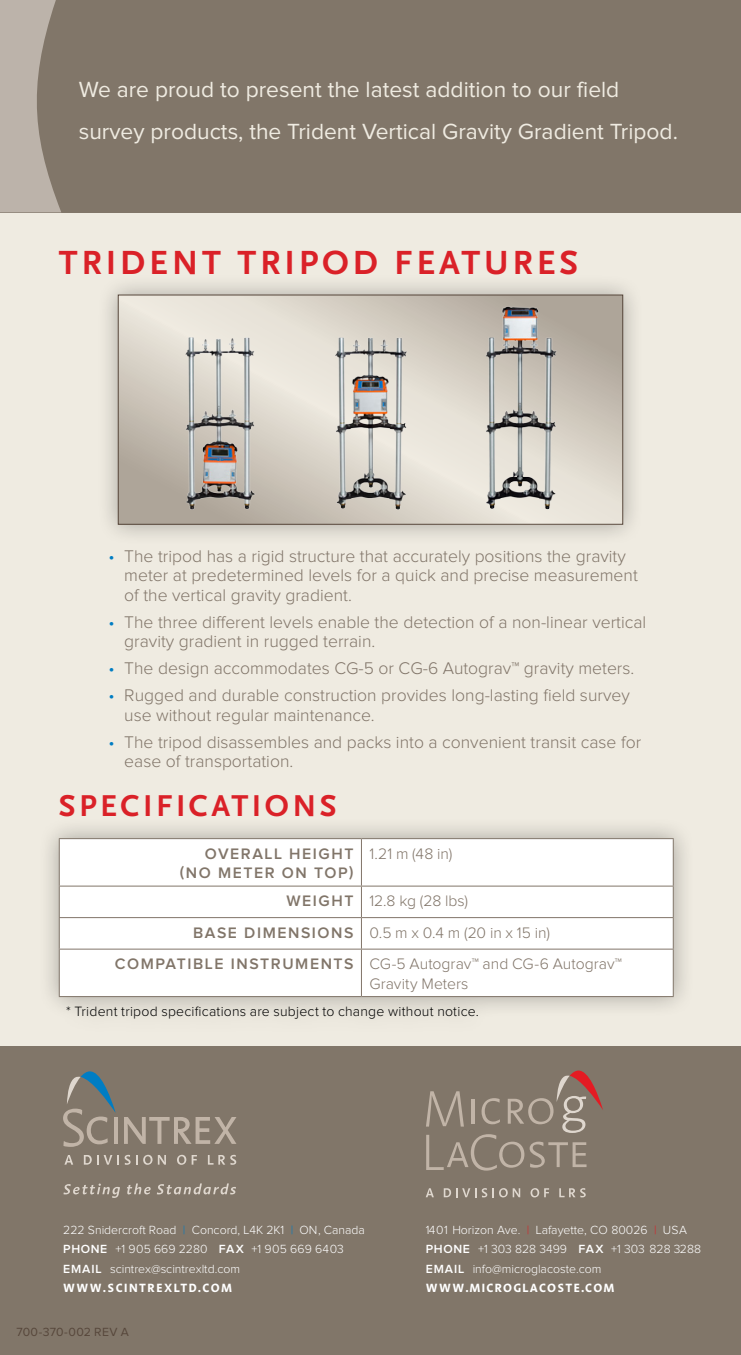
<style>
.page{position:relative;width:741px;height:1355px;background:#fff}
.page>*{position:absolute;margin:0;border:0;box-sizing:border-box;transform-origin:0 0}
.t1{font:700 35px "Scala Sans";letter-spacing:.11em;color:#da2128}
.t2{font:700 31.5px "Scala Sans";letter-spacing:.11em;color:#da2128}
.t3{font:22.75px/42px "Proxima Nova";color:#efebe1}
.t4{font:300 17.5px/19.2px "Proxima Nova";color:#817569}
.t5{font:300 15.75px "Proxima Nova";color:#817569}
.t6{font:600 15.75px/19.2px "Proxima Nova";letter-spacing:.1em;color:#817569;text-align:right}
.t7{font:300 14px "Proxima Nova";letter-spacing:.015em;color:#000}
.t8{font:300 12.25px/19.2px "Proxima Nova";color:#fff}
.t9{font:700 12.25px "Linotype Aroma";letter-spacing:.105em;color:#fff}
.t10{font:12.25px "Proxima Nova";letter-spacing:.02em;color:#57473b}
.s1{color:#007dc3}
.s2{font-weight:600}
.s3{color:#da2128}
</style>
<div class="page">
<div style="left:0;top:87px;width:740px;height:1069px;background:#efebe1"></div>
<div style="left:0;top:1046px;width:740px;height:308px;background:#817669"></div>
<div style="left:37px;top:817px;width:658px;height:220px;background:#000;opacity:.3"></div>
<div style="left:60px;top:839px;width:612px;height:157px;background:#fff"></div>
<hr style="left:59px;top:838px;width:302px;height:1px;background:#817569">
<hr style="left:59px;top:839px;width:1px;height:46px;background:#817569">
<hr style="left:361px;top:838px;width:312px;height:1px;background:#817569">
<hr style="left:361px;top:839px;width:1px;height:46px;background:#817569">
<hr style="left:672px;top:839px;width:1px;height:46px;background:#817569">
<hr style="left:59px;top:885px;width:302px;height:1px;background:#817569">
<hr style="left:59px;top:886px;width:1px;height:31px;background:#817569">
<hr style="left:361px;top:885px;width:312px;height:1px;background:#817569">
<hr style="left:361px;top:886px;width:1px;height:31px;background:#817569">
<hr style="left:672px;top:886px;width:1px;height:31px;background:#817569">
<hr style="left:59px;top:917px;width:302px;height:1px;background:#817569">
<hr style="left:59px;top:918px;width:1px;height:30px;background:#817569">
<hr style="left:361px;top:917px;width:312px;height:1px;background:#817569">
<hr style="left:361px;top:918px;width:1px;height:30px;background:#817569">
<hr style="left:672px;top:918px;width:1px;height:30px;background:#817569">
<hr style="left:59px;top:948px;width:302px;height:1px;background:#817569">
<hr style="left:59px;top:949px;width:1px;height:47px;background:#817569">
<hr style="left:361px;top:948px;width:312px;height:1px;background:#817569">
<hr style="left:361px;top:949px;width:1px;height:47px;background:#817569">
<hr style="left:672px;top:949px;width:1px;height:47px;background:#817569">
<hr style="left:59px;top:996px;width:302px;height:1px;background:#817569">
<hr style="left:361px;top:996px;width:312px;height:1px;background:#817569">
<div style="left:0;top:0;width:740px;height:212px;background:#817669"></div>
<svg style="left:0;top:0;width:61px;height:212px"></svg>
<svg style="left:426px;top:1070px;width:176px;height:100px"></svg>
<svg style="left:426px;top:1188px;width:7px;height:9px"></svg>
<svg style="left:443px;top:1188px;width:77px;height:9px"></svg>
<svg style="left:530px;top:1188px;width:19px;height:9px"></svg>
<svg style="left:559px;top:1188px;width:26px;height:9px"></svg>
<hr style="left:114px;top:1117px;width:4px;height:26px;background:#c1b4a7">
<svg style="left:124px;top:1117px;width:112px;height:26px"></svg>
<svg style="left:63px;top:1071px;width:53px;height:75px"></svg>
<svg style="left:64px;top:1155px;width:9px;height:9px"></svg>
<svg style="left:84px;top:1154px;width:46px;height:10px"></svg>
<svg style="left:136px;top:1154px;width:16px;height:10px"></svg>
<svg style="left:158px;top:1155px;width:8px;height:9px"></svg>
<svg style="left:177px;top:1154px;width:20px;height:10px"></svg>
<svg style="left:208px;top:1154px;width:28px;height:10px"></svg>
<svg style="left:63px;top:1183px;width:57px;height:14px"></svg>
<svg style="left:127px;top:1183px;width:24px;height:11px"></svg>
<svg style="left:157px;top:1183px;width:79px;height:11px"></svg>
<div style="left:97px;top:273px;width:547px;height:273px;background:#000;opacity:.3"></div>
<img style="left:120px;top:296px;width:501px;height:227px">
<div style="left:118px;top:294px;width:505px;height:231px;border:1px solid #57473b"></div>
<h3 class="t3" style="left:79px;top:69px;width:600px">We are proud to present the latest addition to our field survey products, the Trident Vertical Gravity Gradient Tripod.</h3>
<h1 class="t1" style="left:59px;top:244px;width:520px">TRIDENT TRIPOD FEATURES</h1>
<p class="t4" style="left:124px;top:547px;width:515px;text-indent:-16px"><span class="s1">•</span> The tripod has a rigid structure that accurately positions the gravity meter at predetermined levels for a quick and precise measurement of the vertical gravity gradient.</p>
<p class="t4" style="left:124px;top:613px;width:523px;text-indent:-16px"><span class="s1">•</span> The three different levels enable the detection of a non-linear vertical gravity gradient in rugged terrain.</p>
<p class="t4" style="left:108px;top:659px;width:527px"><span class="s1">•</span> The design accommodates CG-5 or CG-6 Autograv™ gravity meters.</p>
<p class="t4" style="left:124px;top:686px;width:507px;text-indent:-16px"><span class="s1">•</span> Rugged and durable construction provides long-lasting field survey use without regular maintenance.</p>
<p class="t4" style="left:124px;top:733px;width:518px;text-indent:-16px"><span class="s1">•</span> The tripod disassembles and packs into a convenient transit case for ease of transportation.</p>
<h2 class="t2" style="left:59px;top:789px;width:279px">SPECIFICATIONS</h2>
<p class="t6" style="left:180px;top:844px;width:175px">OVERALL HEIGHT (NO METER ON TOP)</p>
<p class="t5" style="left:369px;top:846px;width:84px">1.21 m (48 in)</p>
<p class="t5" style="left:286px;top:894px;width:183px"><span class="s2">WEIGHT</span> 12.8 kg (28 lbs)</p>
<p class="t5" style="left:193px;top:925px;width:358px"><span class="s2">BASE DIMENSIONS</span> 0.5 m x 0.4 m (20 in x 15 in)</p>
<p class="t5" style="left:115px;top:957px;width:508px"><span class="s2">COMPATIBLE INSTRUMENTS</span> CG-5 Autograv™ and CG-6 Autograv™</p>
<p class="t5" style="left:369px;top:976px;width:101px">Gravity Meters</p>
<p class="t7" style="left:66px;top:1005px;width:414px">* Trident tripod specifications are subject to change without notice.</p>
<p class="t8" style="left:63px;top:1221px;width:303px">222 Snidercroft Road <span class="s1">|</span> Concord, L4K 2K1 <span class="s1">|</span> ON, Canada<br><span class="s2">PHONE</span> +1 905 669 2280 <span class="s2">FAX</span> +1 905 669 6403<br><span class="s2">EMAIL</span> scintrex@scintrexltd.com</p>
<p class="t9" style="left:63px;top:1279px;width:170px">WWW.SCINTREXLTD.COM</p>
<p class="t10" style="left:16px;top:1326px;width:114px">700-370-002 REV A</p>
<p class="t8" style="left:425px;top:1221px;width:277px">1401 Horizon Ave. <span class="s3">|</span> Lafayette, CO 80026 <span class="s3">|</span> USA<br><span class="s2">PHONE</span> +1 303 828 3499 <span class="s2">FAX</span> +1 303 828 3288<br><span class="s2">EMAIL</span> info@microglacoste.com</p>
<p class="t9" style="left:425px;top:1279px;width:190px">WWW.MICROGLACOSTE.COM</p>
</div>
